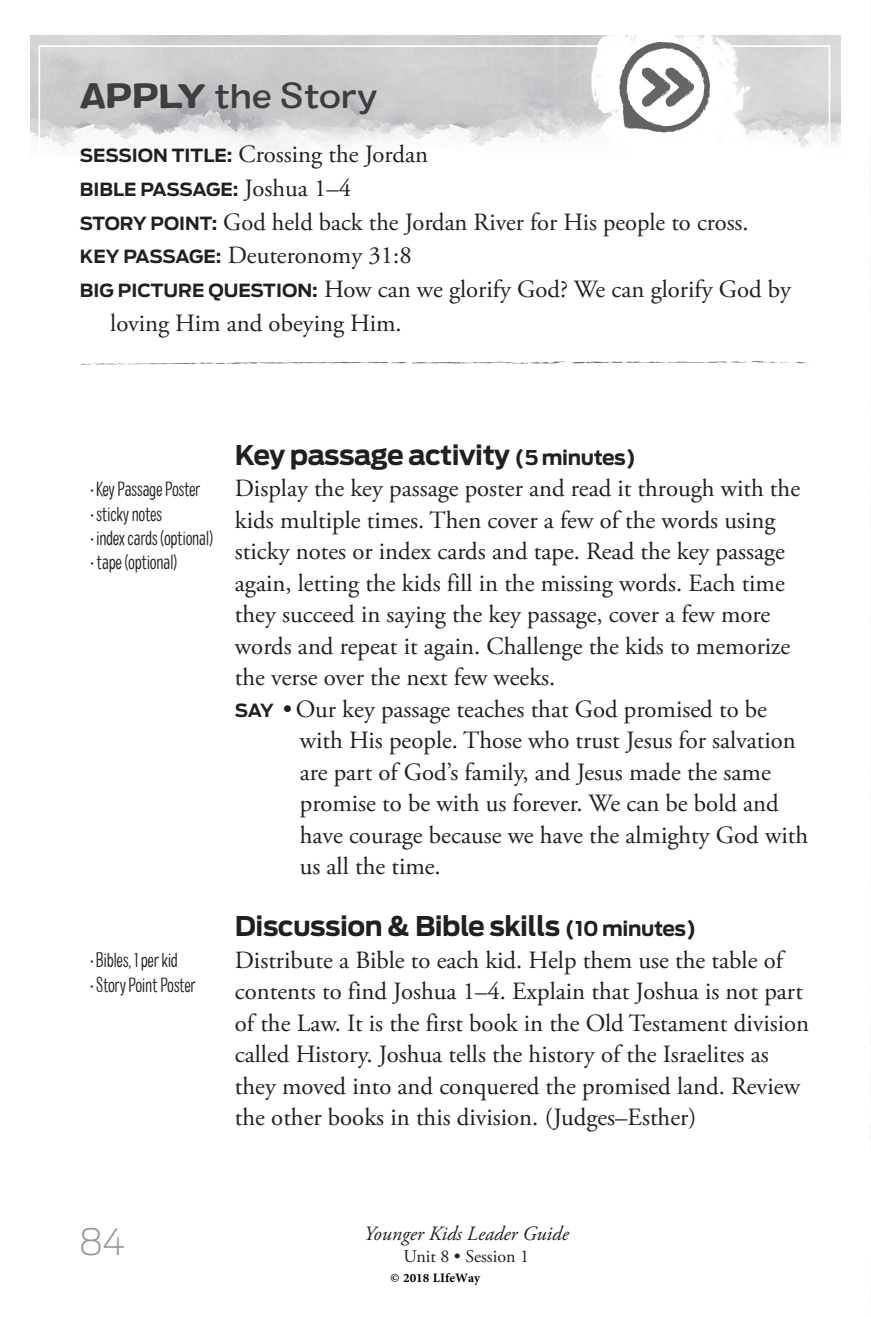
<style>
.page{position:relative;width:871px;height:1317px;background:#fff}
.page>*{position:absolute;margin:0;border:0;box-sizing:border-box;transform-origin:0 0}
.t1{font:200 36px "Antenna";color:#939598}
.head_0{font:500 expanded 33.75px "Colby";letter-spacing:-.015em;color:#3e3e3f}
.subhead1_nested{font:700 27px "Antenna";letter-spacing:-.02em;color:#231f20}
.body_no_indent{font:24.75px/31.5px "Adobe Garamond Pro";color:#231f20}
.lead-in{font:24.75px/31.5px "Adobe Garamond Pro";color:#231f20}
.outline_nested{font:24.75px/33.8px "Adobe Garamond Pro";color:#231f20}
.t2{font:300 condensed 20.25px "Colby";letter-spacing:-.02em;color:#231f20}
.t3{font:italic 20.25px "Adobe Garamond Pro";color:#231f20}
.outline_nested-2{font:700 18px "Antenna";letter-spacing:-.005em;color:#231f20}
.t4{font:18px "Adobe Garamond Pro";color:#231f20}
.t5{font:700 18px "Adobe Arabic";color:#000}
.s1{font-family:"Colby Ex Bld";font-weight:400;font-stretch:normal}
.s2{font-family:"Antenna";font-weight:700;font-size:18px}
.s3{font-family:"Adobe Garamond Pro";font-weight:400;font-size:24.75px}
.s4{font-size:20.25px}
</style>
<div class="page">
<img style="left:870px;top:159px;width:1px;height:979px">
<img style="left:30px;top:35px;width:810px;height:118px">
<div style="left:38px;top:45px;width:792px;height:382px;border:2px solid #fff"></div>
<img style="left:585px;top:5px;width:169px;height:170px;border-radius:84px">
<svg style="left:619px;top:42px;width:91px;height:91px"></svg>
<svg style="left:81px;top:361px;width:728px;height:4px"></svg>
<p class="head_0" style="left:80px;top:74px;width:300px"><span class="s1">APPLY</span> the Story</p>
<p class="outline_nested" style="left:80px;top:138px;width:350px"><span class="s2">SESSION TITLE:</span> Crossing the Jordan</p>
<p class="outline_nested-2" style="left:80px;top:178px;width:273px">BIBLE PASSAGE: <span class="s3">Joshua 1–4</span></p>
<p class="outline_nested" style="left:80px;top:206px;width:670px"><span class="s2">STORY POINT:</span> God held back the Jordan River for His people to cross.</p>
<p class="outline_nested" style="left:80px;top:239px;width:333px"><span class="s2">KEY PASSAGE:</span> Deuteronomy 31:8</p>
<p class="outline_nested" style="left:110px;top:273px;width:682px;text-indent:-30px"><span class="s2">BIG PICTURE QUESTION:</span> How can we glorify God? We can glorify God by loving Him and obeying Him.</p>
<p class="t2" style="left:91px;top:477px;width:111px">•Key Passage Poster</p>
<p class="t2" style="left:91px;top:501px;width:73px">•sticky notes</p>
<p class="t2" style="left:91px;top:526px;width:124px">• index cards (optional)</p>
<p class="t2" style="left:91px;top:550px;width:88px">•tape (optional)</p>
<p class="t2" style="left:90px;top:948px;width:89px">• Bibles, 1 per kid</p>
<p class="t2" style="left:90px;top:972px;width:107px">•Story Point Poster</p>
<p class="subhead1_nested" style="left:235px;top:438px;width:402px">Key passage activity <span class="s4">(5 minutes)</span></p>
<p class="body_no_indent" style="left:235px;top:473px;width:567px">Display the key passage poster and read it through with the kids multiple times. Then cover a few of the words using sticky notes or index cards and tape. Read the key passage again, letting the kids fill in the missing words. Each time they succeed in saying the key passage, cover a few more words and repeat it again. Challenge the kids to memorize the verse over the next few weeks.</p>
<p class="lead-in" style="left:300px;top:694px;width:510px;text-indent:-65px"><span class="s2">SAY</span> •Our key passage teaches that God promised to be with His people. Those who trust Jesus for salvation are part of God’s family, and Jesus made the same promise to be with us forever. We can be bold and have courage because we have the almighty God with us all the time.</p>
<p class="subhead1_nested" style="left:235px;top:910px;width:463px">Discussion &amp; Bible skills <span class="s4">(10 minutes)</span></p>
<p class="body_no_indent" style="left:235px;top:944px;width:576px">Distribute a Bible to each kid. Help them use the table of contents to find Joshua 1–4. Explain that Joshua is not part of the Law. It is the first book in the Old Testament division called History. Joshua tells the history of the Israelites as they moved into and conquered the promised land. Review the other books in this division. (Judges–Esther)</p>
<h1 class="t1" style="left:79px;top:1220px;width:48px">84</h1>
<p class="t3" style="left:364px;top:1221px;width:206px">Younger Kids Leader Guide</p>
<p class="t4" style="left:403px;top:1245px;width:127px">Unit 8 • Session 1</p>
<p class="t5" style="left:391px;top:1265px;width:91px">© 2018 LIfeWay</p>
</div>
